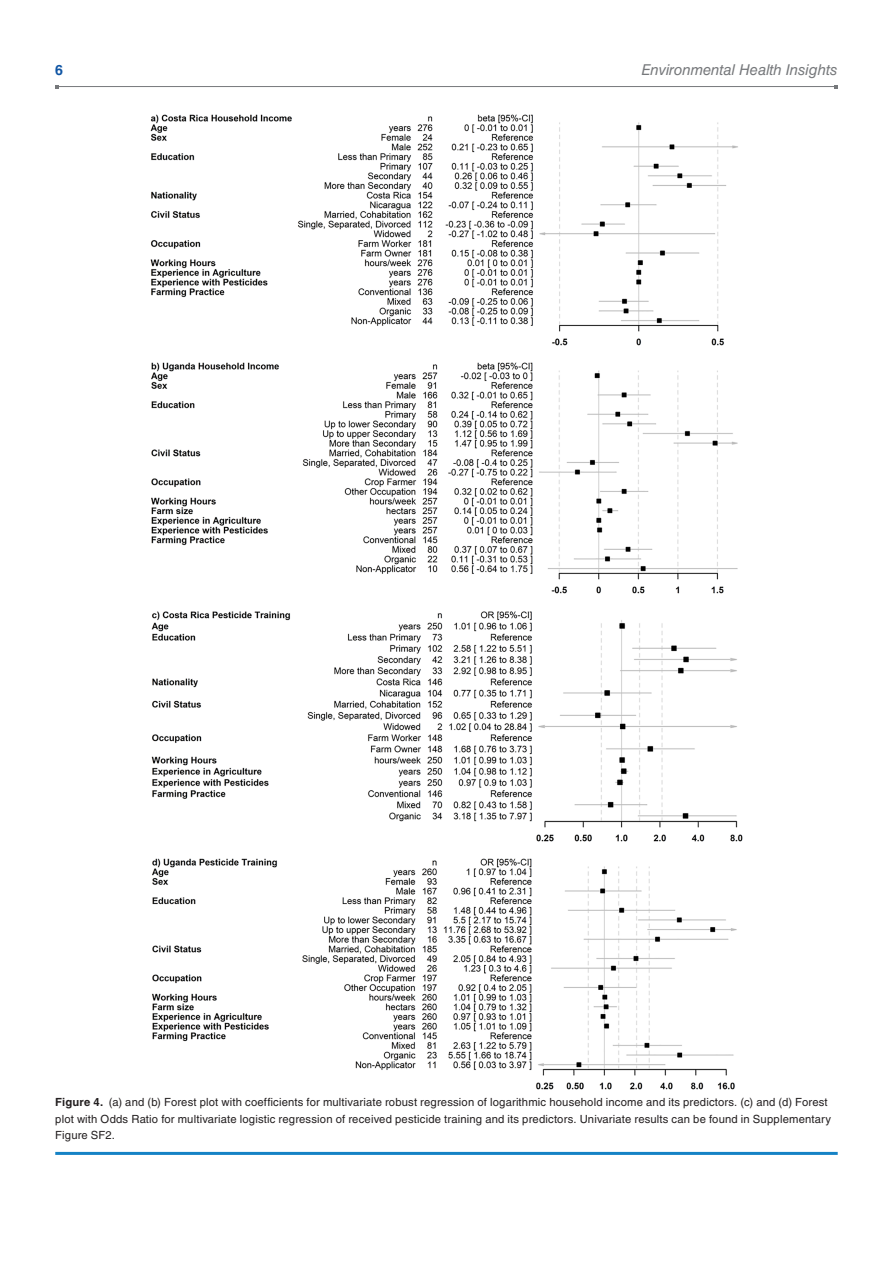
<style>
.page{position:relative;width:893px;height:1263px;background:#fff}
.page>*{position:absolute;margin:0;border:0;box-sizing:border-box;transform-origin:0 0}
.t1{font:italic 15px "Helvetica LT Std";letter-spacing:-.005em;color:#76787b}
.t2{font:700 14.25px "Helvetica LT Std";color:#1055a4}
.t3{font:11.25px/16.5px "Helvetica LT Std";letter-spacing:.015em;color:#231f20}
.s1{font-weight:700}
</style>
<div class="page">
<hr style="left:57px;top:86px;width:779px;height:1px;background:#76787b">
<hr style="left:55px;top:1152px;width:783px;height:3px;background:#1582c5">
<img style="left:150px;top:115px;width:592px;height:975px">
<p class="t2" style="left:55px;top:61px;width:9px">6</p>
<h1 class="t1" style="left:641px;top:61px;width:198px">Environmental Health Insights</h1>
<p class="t3" style="left:55px;top:1094px;width:777px"><span class="s1">Figure 4.</span> (a) and (b) Forest plot with coefficients for multivariate robust regression of logarithmic household income and its predictors. (c) and (d) Forest plot with Odds Ratio for multivariate logistic regression of received pesticide training and its predictors. Univariate results can be found in Supplementary<br>Figure SF2.</p>
</div>
